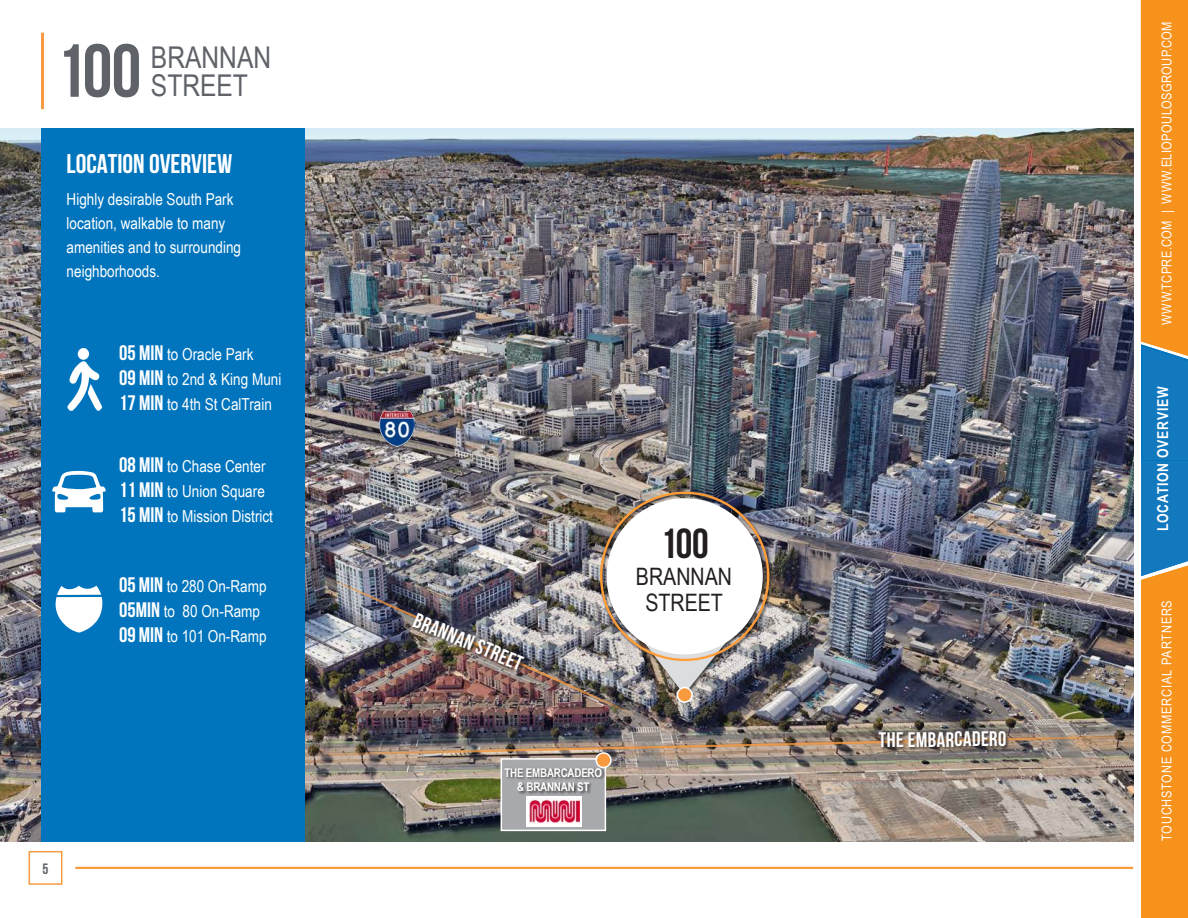
<style>
.page{position:relative;width:1188px;height:918px;background:#fff}
.page>*{position:absolute;margin:0;border:0;box-sizing:border-box;transform-origin:0 0}
.t1{font:700 75px "Bebas Neue";color:#5f6369}
.Body{font:700 42px "Bebas Neue";color:#231f20}
.t2{font:30px/28.5px "Arial Narrow";color:#5f6369}
.Body-2{font:700 27px "Bebas Neue";color:#fff}
.Body-3{font:24px "Arial Narrow";color:#231f20}
.Body-4{font:700 21px "Bebas Neue";color:#fff}
.Body-5{font:16.5px/24px "Arial Narrow";color:#fff}
.Body-6{font:700 15px "Arial Narrow";letter-spacing:.05em;color:#fff}
.t3{font:700 15px "Bebas Neue";color:#5f6369}
.Body-7{font:13.5px "Arial Narrow";letter-spacing:.03em;color:#fff}
.Body-8{font:13.5px "Arial Narrow";letter-spacing:.05em;color:#fff}
.Body-9{font:700 12px "Arial Narrow";letter-spacing:-.02em;color:#fff}
.s1{font-family:"Bebas Neue";font-weight:700;font-size:21px}
</style>
<div class="page">
<img style="left:0;top:129px;width:307px;height:713px">
<div style="left:29px;top:851px;width:33px;height:34px;border:2px solid #f89a3f"></div>
<hr style="left:75px;top:867px;width:1058px;height:2px;background:#f89a3f">
<hr style="left:41px;top:33px;width:3px;height:76px;background:#f89a3f">
<div style="left:41px;top:129px;width:264px;height:713px;background:#0075bd"></div>
<svg style="left:68px;top:348px;width:34px;height:63px"></svg>
<svg style="left:52px;top:471px;width:54px;height:41px"></svg>
<svg style="left:56px;top:586px;width:46px;height:47px"></svg>
<img style="left:307px;top:0;width:881px;height:918px">
<div style="left:878px;top:731px;width:132px;height:20px;background:#231f20;opacity:.75"></div>
<img style="left:322px;top:574px;width:313px;height:142px">
<div style="left:412px;top:612px;width:117px;height:62px;background:#231f20;opacity:.75"></div>
<div style="left:501px;top:758px;width:105px;height:73px;background:#a8a9ad;border:2px solid #fff"></div>
<div style="left:504px;top:768px;width:102px;height:28px;background:#231f20;opacity:.75"></div>
<div style="left:527px;top:796px;width:55px;height:31px;background:#fff"></div>
<img style="left:530px;top:798px;width:50px;height:26px">
<div style="left:596px;top:753px;width:15px;height:14px;background:#f89a3f;border-radius:50%"></div>
<div style="left:595px;top:752px;width:17px;height:16px;border:2px solid #fff;border-radius:50%"></div>
<h1 class="t1" style="left:56px;top:30px;width:87px">100</h1>
<h3 class="t2" style="left:151px;top:42px;width:122px">BRANNAN<br>STREET</h3>
<p class="Body-2" style="left:67px;top:148px;width:167px">LOCATION OVERVIEW</p>
<p class="Body-5" style="left:67px;top:186px;width:176px">Highly desirable South Park location, walkable to many amenities and to surrounding neighborhoods.</p>
<p class="Body-5" style="left:119px;top:341px;width:136px"><span class="s1">05 MIN</span> to Oracle Park</p>
<p class="Body-5" style="left:119px;top:367px;width:164px"><span class="s1">09 MIN</span> to 2nd &amp; King Muni</p>
<p class="Body-5" style="left:119px;top:392px;width:154px"><span class="s1">17 MIN</span> to 4th St CalTrain</p>
<p class="Body-5" style="left:119px;top:453px;width:148px"><span class="s1">08 MIN</span> to Chase Center</p>
<p class="Body-5" style="left:119px;top:478px;width:147px"><span class="s1">11 MIN</span> to Union Square</p>
<p class="Body-5" style="left:119px;top:504px;width:155px"><span class="s1">15 MIN</span> to Mission District</p>
<p class="Body-5" style="left:119px;top:573px;width:149px"><span class="s1">05 MIN</span> to 280 On-Ramp</p>
<p class="Body-5" style="left:119px;top:599px;width:142px"><span class="s1">05MIN</span> to 80 On-Ramp</p>
<p class="Body-5" style="left:119px;top:624px;width:149px"><span class="s1">09 MIN</span> to 101 On-Ramp</p>
<p class="t3" style="left:43px;top:860px;width:7px">5</p>
<p class="Body-4" style="left:419px;top:608px;width:118px;rotate:23deg">brannan Street</p>
<p class="Body" style="left:661px;top:521px;width:50px">100</p>
<p class="Body-3" style="left:636px;top:559px;width:98px">BRANNAN</p>
<p class="Body-3" style="left:645px;top:585px;width:79px">STREET</p>
<p class="Body-9" style="left:504px;top:764px;width:99px">THE EMBARCADERO</p>
<p class="Body-9" style="left:517px;top:778px;width:74px">&amp; BRANNAN ST</p>
<p class="Body-4" style="left:879px;top:729px;width:129px;rotate:-1deg">the embarcadero</p>
<p class="Body-7" style="left:1157px;top:325px;width:305px;rotate:-90deg">WWW.TCPRE.COM | WWW.ELIOPOULOSGROUP.COM</p>
<p class="Body-6" style="left:1152px;top:531px;width:146px;rotate:-90deg">LOCATION OVERVIEW</p>
<p class="Body-8" style="left:1157px;top:841px;width:242px;rotate:-90deg">TOUCHSTONE COMMERCIAL PARTNERS</p>
</div>
